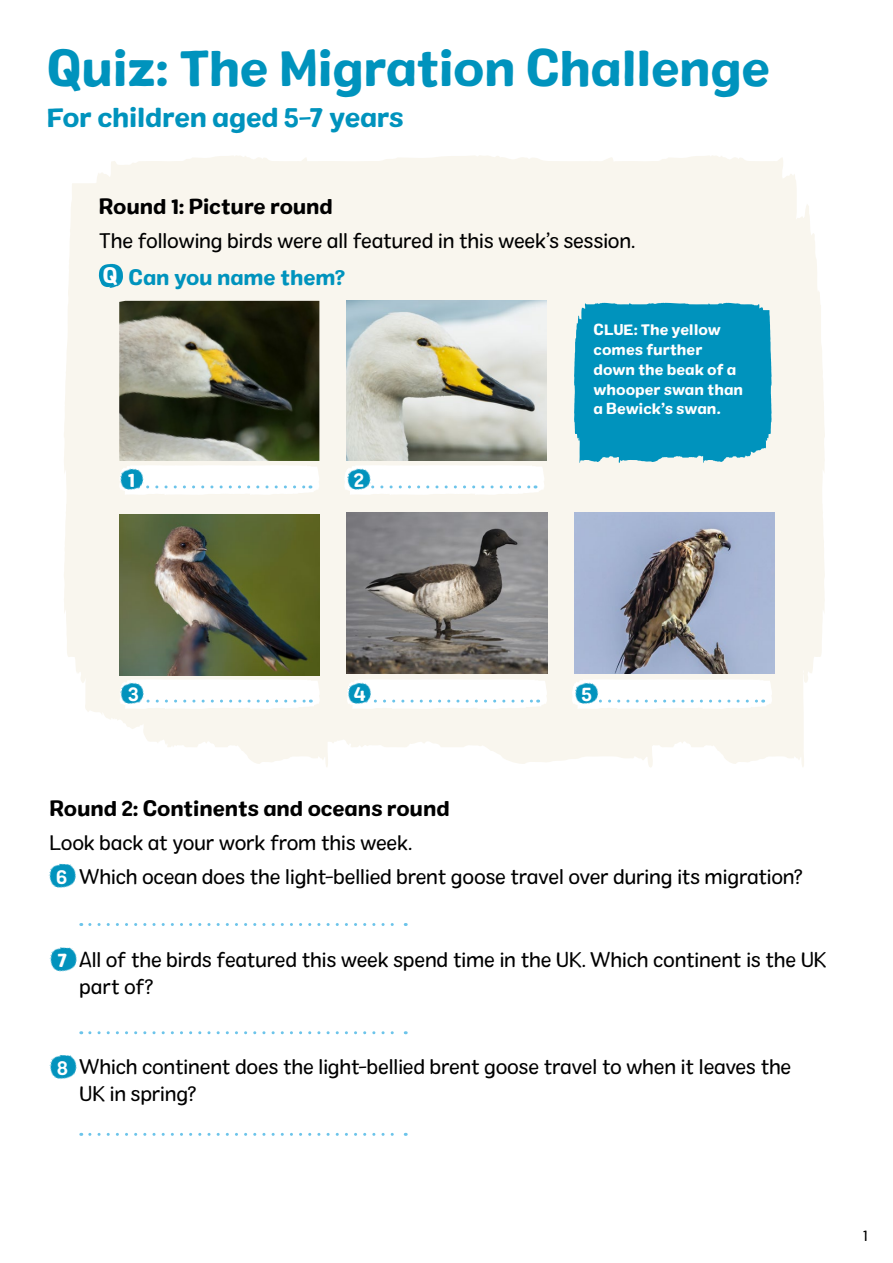
<style>
.page{position:relative;width:893px;height:1263px;background:#fff}
.page>*{position:absolute;margin:0;border:0;box-sizing:border-box;transform-origin:0 0}
.t1{font:49.5px "Colby St Bld";letter-spacing:-.02em;color:#0093bd}
.t2{font:27px "Colby St Bld";letter-spacing:-.02em;color:#0093bd}
.t3{font:21px/27px "Colby St Reg";letter-spacing:-.02em;color:#000}
.t4{font:21px "Colby St Bld";letter-spacing:-.01em;color:#000}
.t5{font:21px "Colby St Bld";letter-spacing:-.005em;color:#0093bd}
.t6{font:15px/19.8px "Colby St Bld";letter-spacing:-.005em;color:#fff}
.t7{font:15px "Colby St Reg";color:#000}
</style>
<div class="page">
<svg style="left:64px;top:155px;width:761px;height:612px;background:#f8f6ee"></svg>
<img style="left:119px;top:301px;width:200px;height:160px">
<img style="left:346px;top:301px;width:201px;height:160px">
<img style="left:120px;top:515px;width:200px;height:160px">
<img style="left:574px;top:513px;width:200px;height:160px">
<img style="left:347px;top:513px;width:200px;height:160px">
<svg style="left:90px;top:923px;width:316px;height:3px"></svg>
<svg style="left:90px;top:1031px;width:316px;height:3px"></svg>
<svg style="left:90px;top:1133px;width:316px;height:3px"></svg>
<img style="left:48px;top:863px;width:28px;height:25px">
<img style="left:49px;top:947px;width:28px;height:25px">
<img style="left:49px;top:1055px;width:28px;height:24px">
<div style="left:574px;top:303px;width:198px;height:160px;background:#0093bd"></div>
<svg style="left:99px;top:264px;width:24px;height:24px"></svg>
<svg style="left:119px;top:465px;width:200px;height:30px"></svg>
<svg style="left:344px;top:465px;width:200px;height:30px"></svg>
<svg style="left:120px;top:679px;width:200px;height:30px"></svg>
<svg style="left:347px;top:679px;width:200px;height:30px"></svg>
<svg style="left:572px;top:679px;width:200px;height:30px"></svg>
<svg style="left:57px;top:869px;width:10px;height:15px"></svg>
<svg style="left:58px;top:954px;width:9px;height:13px"></svg>
<svg style="left:57px;top:1061px;width:10px;height:14px"></svg>
<h1 class="t1" style="left:47px;top:37px;width:725px">Quiz: The Migration Challenge</h1>
<p class="t2" style="left:47px;top:100px;width:359px">For children aged 5-7 years</p>
<p class="t4" style="left:99px;top:193px;width:236px">Round 1: Picture round</p>
<p class="t3" style="left:99px;top:227px;width:538px">The following birds were all featured in this week’s session.</p>
<p class="t5" style="left:129px;top:264px;width:218px">Can you name them?</p>
<p class="t6" style="left:594px;top:320px;width:151px">CLUE: The yellow comes further down the beak of a whooper swan than a Bewick’s swan.</p>
<p class="t4" style="left:50px;top:795px;width:402px">Round 2: Continents and oceans round</p>
<p class="t3" style="left:79px;top:825px;width:725px;line-height:34.2px;text-indent:-30px">Look back at your work from this week.<br>Which ocean does the light-bellied brent goose travel over during its migration?</p>
<p class="t3" style="left:79px;top:946px;width:749px">All of the birds featured this week spend time in the UK. Which continent is the UK part of?</p>
<p class="t3" style="left:79px;top:1053px;width:714px">Which continent does the light-bellied brent goose travel to when it leaves the<br>UK in spring?</p>
<p class="t7" style="left:863px;top:1227px;width:6px">1</p>
</div>
